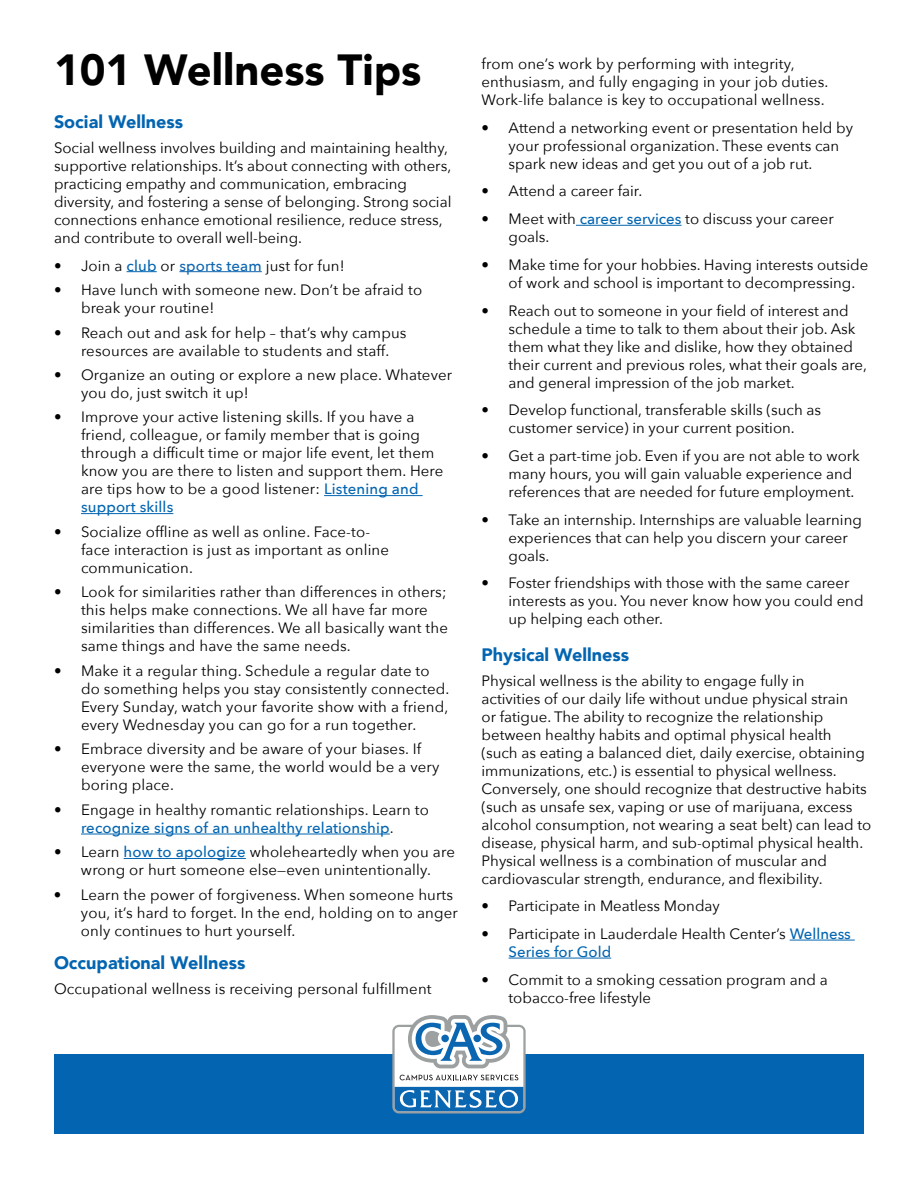
<style>
.page{position:relative;width:918px;height:1188px;background:#fff}
.page>*{position:absolute;margin:0;border:0;box-sizing:border-box;transform-origin:0 0}
.t1{font:900 43.5px "Avenir";color:#000}
.t2{font:900 18px "Avenir";color:#0365b1}
.t3{font:15px/18px "Avenir Next";color:#000}
.s1{font-weight:500;color:#0365b1}
.s2{font-weight:500;color:#1066b1}
</style>
<div class="page">
<div style="left:54px;top:1055px;width:810px;height:79px;background:#0365b1"></div>
<svg style="left:392px;top:1015px;width:134px;height:98px"></svg>
<div style="left:441px;top:1035px;width:8px;height:7px;background:#0b66b1;border-radius:50%"></div>
<div style="left:473px;top:1035px;width:8px;height:7px;background:#0b66b1;border-radius:50%"></div>
<hr style="left:127px;top:271px;width:30px;height:1px;background:#0365b1">
<hr style="left:179px;top:271px;width:83px;height:1px;background:#1066b1">
<hr style="left:324px;top:495px;width:99px;height:1px;background:#0365b1">
<hr style="left:81px;top:513px;width:92px;height:1px;background:#0365b1">
<hr style="left:81px;top:834px;width:309px;height:1px;background:#0365b1">
<hr style="left:124px;top:858px;width:122px;height:1px;background:#0365b1">
<hr style="left:576px;top:225px;width:106px;height:1px;background:#0365b1">
<hr style="left:790px;top:940px;width:65px;height:1px;background:#0365b1">
<hr style="left:509px;top:958px;width:102px;height:1px;background:#0365b1">
<h1 class="t1" style="left:54px;top:32px;width:369px">101 Wellness Tips</h1>
<p class="t2" style="left:54px;top:107px;width:131px">Social Wellness</p>
<p class="t3" style="left:54px;top:138px;width:399px">Social wellness involves building and maintaining healthy, supportive relationships. It’s about connecting with others, practicing empathy and communication, embracing diversity, and fostering a sense of belonging. Strong social connections enhance emotional resilience, reduce stress, and contribute to overall well-being.</p>
<p class="t3" style="left:54px;top:256px;width:292px">• Join a <span class="s1">club</span> or <span class="s2">sports team</span> just for fun!</p>
<p class="t3" style="left:81px;top:280px;width:343px;text-indent:-27px">• Have lunch with someone new. Don’t be afraid to break your routine!</p>
<p class="t3" style="left:81px;top:323px;width:327px;text-indent:-27px">• Reach out and ask for help – that’s why campus resources are available to students and staff.</p>
<p class="t3" style="left:81px;top:365px;width:373px;text-indent:-27px">• Organize an outing or explore a new place. Whatever you do, just switch it up!</p>
<p class="t3" style="left:81px;top:408px;width:364px;text-indent:-27px">• Improve your active listening skills. If you have a friend, colleague, or family member that is going through a difficult time or major life event, let them know you are there to listen and support them. Here are tips how to be a good listener: <span class="s1">Listening and support skills</span></p>
<p class="t3" style="left:81px;top:522px;width:310px;text-indent:-27px">• Socialize offline as well as online. Face-to&shy;face interaction is just as important as online communication.</p>
<p class="t3" style="left:81px;top:583px;width:369px;text-indent:-27px">• Look for similarities rather than differences in others; this helps make connections. We all have far more similarities than differences. We all basically want the same things and have the same needs.</p>
<p class="t3" style="left:81px;top:661px;width:370px;text-indent:-27px">• Make it a regular thing. Schedule a regular date to do something helps you stay consistently connected.<br>Every Sunday, watch your favorite show with a friend, every Wednesday you can go for a run together.</p>
<p class="t3" style="left:81px;top:740px;width:360px;text-indent:-27px">• Embrace diversity and be aware of your biases. If everyone were the same, the world would be a very boring place.</p>
<p class="t3" style="left:54px;top:800px;width:377px;text-align:center">• Engage in healthy romantic relationships. Learn to <span class="s1">recognize signs of an unhealthy relationship</span>.</p>
<p class="t3" style="left:54px;top:843px;width:402px;text-align:center">• Learn <span class="s1">how to apologize</span> wholeheartedly when you are wrong or hurt someone else—even unintentionally.</p>
<p class="t3" style="left:81px;top:885px;width:378px;text-indent:-27px">• Learn the power of forgiveness. When someone hurts you, it’s hard to forget. In the end, holding on to anger only continues to hurt yourself.</p>
<p class="t2" style="left:54px;top:947px;width:193px">Occupational Wellness</p>
<p class="t3" style="left:54px;top:979px;width:379px">Occupational wellness is receiving personal fulfillment</p>
<p class="t3" style="left:482px;top:54px;width:348px">from one’s work by performing with integrity, enthusiasm, and fully engaging in your job duties.<br>Work-life balance is key to occupational wellness.</p>
<p class="t3" style="left:509px;top:118px;width:346px;text-indent:-27px">• Attend a networking event or presentation held by your professional organization. These events can spark new ideas and get you out of a job rut.</p>
<p class="t3" style="left:482px;top:182px;width:162px">• Attend a career fair.</p>
<p class="t3" style="left:509px;top:209px;width:327px;text-indent:-27px">• Meet with <span class="s1">career services</span> to discuss your career goals.</p>
<p class="t3" style="left:509px;top:255px;width:361px;text-indent:-27px">• Make time for your hobbies. Having interests outside of work and school is important to decompressing.</p>
<p class="t3" style="left:509px;top:301px;width:360px;text-indent:-27px">• Reach out to someone in your field of interest and schedule a time to talk to them about their job. Ask them what they like and dislike, how they obtained their current and previous roles, what their goals are, and general impression of the job market.</p>
<p class="t3" style="left:482px;top:400px;width:341px;text-align:center">• Develop functional, transferable skills (such as customer service) in your current position.</p>
<p class="t3" style="left:509px;top:446px;width:353px;text-indent:-27px">• Get a part-time job. Even if you are not able to work many hours, you will gain valuable experience and references that are needed for future employment.</p>
<p class="t3" style="left:509px;top:510px;width:355px;text-indent:-27px">• Take an internship. Internships are valuable learning experiences that can help you discern your career goals.</p>
<p class="t3" style="left:509px;top:574px;width:357px;text-indent:-27px">• Foster friendships with those with the same career interests as you. You never know how you could end up helping each other.</p>
<p class="t2" style="left:482px;top:639px;width:149px">Physical Wellness</p>
<p class="t3" style="left:482px;top:671px;width:391px">Physical wellness is the ability to engage fully in<br>activities of our daily life without undue physical strain<br>or fatigue. The ability to recognize the relationship between healthy habits and optimal physical health (such as eating a balanced diet, daily exercise, obtaining immunizations, etc.) is essential to physical wellness.<br>Conversely, one should recognize that destructive habits (such as unsafe sex, vaping or use of marijuana, excess alcohol consumption, not wearing a seat belt) can lead to disease, physical harm, and sub-optimal physical health.<br>Physical wellness is a combination of muscular and cardiovascular strength, endurance, and flexibility.</p>
<p class="t3" style="left:482px;top:896px;width:240px">• Participate in Meatless Monday</p>
<p class="t3" style="left:509px;top:924px;width:344px;text-indent:-27px">• Participate in Lauderdale Health Center’s <span class="s1">Wellness<br>Series for Gold</span></p>
<p class="t3" style="left:509px;top:970px;width:321px;text-indent:-27px">• Commit to a smoking cessation program and a tobacco-free lifestyle</p>
</div>
